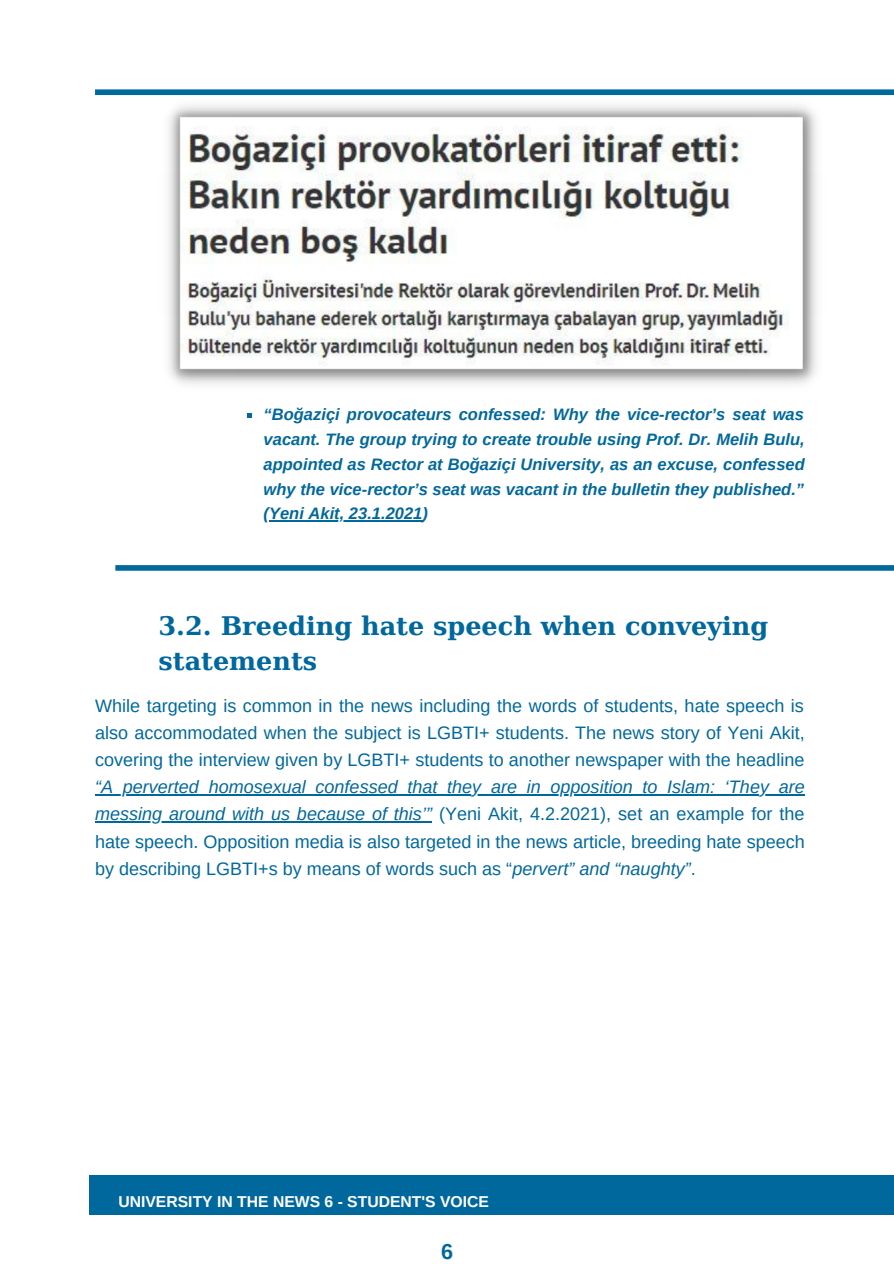
<style>
.page{position:relative;width:894px;height:1264px;background:#fff}
.page>*{position:absolute;margin:0;border:0;box-sizing:border-box;transform-origin:0 0}
.t1{font:700 25.5px/35px "DejaVu Serif";color:#00689d}
.t2{font:700 21.6px "Arimo";color:#00689d}
.t3{font:18px/27px "Arimo";color:#00689d;text-align:justify}
.t4{font:italic 700 16.5px/24.8px "Arimo";color:#00689d;text-align:justify}
.t5{font:700 15.75px "Arimo";color:#fff}
.s1{font-style:italic}
</style>
<div class="page">
<div style="left:95px;top:89px;width:798px;height:6px;background:#00689d"></div>
<div style="left:89px;top:1175px;width:804px;height:39px;background:#00689d"></div>
<div style="left:115px;top:565px;width:778px;height:5px;background:#00689d"></div>
<img style="left:158px;top:95px;width:667px;height:289px">
<hr style="left:95px;top:794px;width:709px;height:1px;background:#00689d">
<hr style="left:95px;top:821px;width:337px;height:1px;background:#00689d">
<svg style="left:247px;top:413px;width:4px;height:5px"></svg>
<hr style="left:269px;top:520px;width:153px;height:1px;background:#00689d">
<p class="t4" style="left:263px;top:402px;width:542px">“Boğaziçi provocateurs confessed: Why the vice-rector’s seat was vacant. The group trying to create trouble using Prof. Dr. Melih Bulu, appointed as Rector at Boğaziçi University, as an excuse, confessed why the vice-rector’s seat was vacant in the bulletin they published.” (Yeni Akit, 23.1.2021)</p>
<p class="t1" style="left:158px;top:608px;width:611px">3.2. Breeding hate speech when conveying statements</p>
<p class="t3" style="left:95px;top:692px;width:711px">While targeting is common in the news including the words of students, hate speech is also accommodated when the subject is LGBTI+ students. The news story of Yeni Akit, covering the interview given by LGBTI+ students to another newspaper with the headline <span class="s1">“A perverted homosexual confessed that they are in opposition to Islam: ‘They are messing around with us because of this’”</span> (Yeni Akit, 4.2.2021), set an example for the hate speech. Opposition media is also targeted in the news article, breeding hate speech by describing LGBTI+s by means of words such as “<span class="s1">pervert” and “naughty”</span>.</p>
<p class="t5" style="left:118px;top:1193px;width:372px">UNIVERSITY IN THE NEWS 6 - STUDENT'S VOICE</p>
<p class="t2" style="left:441px;top:1239px;width:14px">6</p>
</div>
